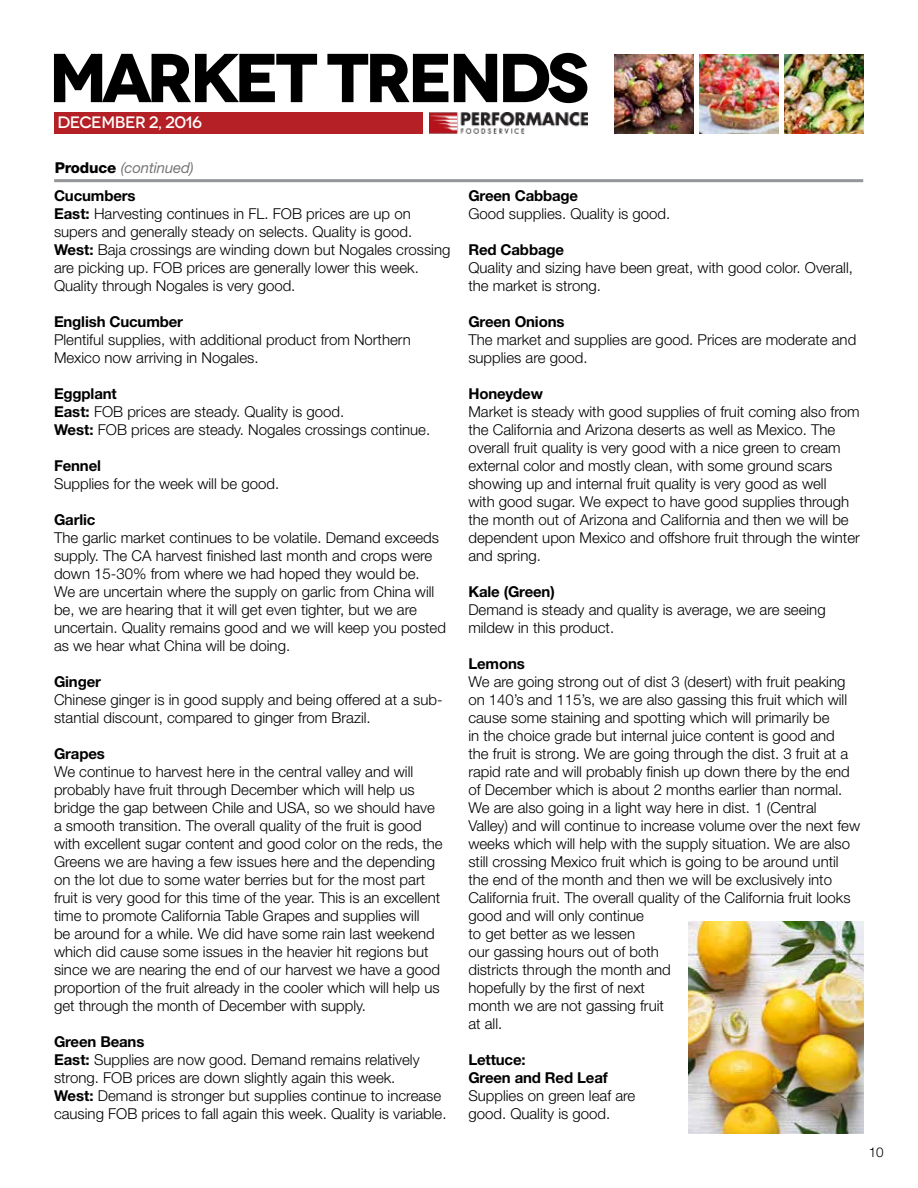
<style>
.page{position:relative;width:918px;height:1188px;background:#fff}
.page>*{position:absolute;margin:0;border:0;box-sizing:border-box;transform-origin:0 0}
.t1{font:700 69px "Novecentowide";letter-spacing:-.07em;color:#000}
.t2{font:500 16.5px "Novecentowide";letter-spacing:-.03em;color:#fff}
.t3{font:300 15px/18px "Helvetica Neue LT Std";color:#000}
.t4{font:700 15px/18px "Helvetica Neue LT Std";letter-spacing:-.01em;color:#000}
.t5{font:italic 15px/28px "Helvetica Neue LT Std";letter-spacing:-.01em;color:#77787b}
.t6{font:300 13.5px "Helvetica Neue LT Std";color:#000}
.s1{font-weight:800;font-style:normal;color:#000}
.s2{font-weight:700;font-style:normal;color:#000}
.s3{font-weight:700}
</style>
<div class="page">
<div style="left:55px;top:112px;width:368px;height:21px;background:#b42025"></div>
<img style="left:430px;top:112px;width:158px;height:21px">
<img style="left:614px;top:54px;width:80px;height:79px">
<img style="left:785px;top:54px;width:79px;height:79px">
<img style="left:699px;top:54px;width:80px;height:79px">
<hr style="left:54px;top:179px;width:809px;height:3px;background:#939598">
<img style="left:688px;top:921px;width:175px;height:213px">
<h1 class="t1" style="left:49px;top:35px;width:542px">MARKET TRENDS</h1>
<p class="t2" style="left:58px;top:113px;width:146px">DECEMBER 2, 2016</p>
<p class="t5" style="left:54px;top:153px;width:141px"><span class="s1">Produce</span> (continued)<br><span class="s2">Cucumbers</span></p>
<p class="t3" style="left:54px;top:204px;width:398px"><span class="s3">East:</span> Harvesting continues in FL. FOB prices are up on supers and generally steady on selects. Quality is good.<br><span class="s3">West:</span> Baja crossings are winding down but Nogales crossing are picking up. FOB prices are generally lower this week.<br>Quality through Nogales is very good.</p>
<p class="t4" style="left:54px;top:312px;width:131px">English Cucumber</p>
<p class="t3" style="left:54px;top:330px;width:358px">Plentiful supplies, with additional product from Northern<br>Mexico now arriving in Nogales.</p>
<p class="t3" style="left:54px;top:384px;width:378px"><span class="s3">Eggplant<br>East:</span> FOB prices are steady. Quality is good.<br><span class="s3">West:</span> FOB prices are steady. Nogales crossings continue.</p>
<p class="t4" style="left:54px;top:456px;width:49px">Fennel</p>
<p class="t3" style="left:54px;top:474px;width:227px">Supplies for the week will be good.</p>
<p class="t4" style="left:54px;top:510px;width:43px">Garlic</p>
<p class="t3" style="left:54px;top:528px;width:394px">The garlic market continues to be volatile. Demand exceeds supply. The CA harvest finished last month and crops were down 15-30% from where we had hoped they would be.<br>We are uncertain where the supply on garlic from China will be, we are hearing that it will get even tighter, but we are uncertain. Quality remains good and we will keep you posted as we hear what China will be doing.</p>
<p class="t4" style="left:54px;top:672px;width:49px">Ginger</p>
<p class="t3" style="left:54px;top:690px;width:390px">Chinese ginger is in good supply and being offered at a sub&shy;stantial discount, compared to ginger from Brazil.</p>
<p class="t4" style="left:54px;top:744px;width:52px">Grapes</p>
<p class="t3" style="left:54px;top:762px;width:390px">We continue to harvest here in the central valley and will probably have fruit through December which will help us bridge the gap between Chile and USA, so we should have a smooth transition. The overall quality of the fruit is good with excellent sugar content and good color on the reds, the Greens we are having a few issues here and the depending on the lot due to some water berries but for the most part fruit is very good for this time of the year. This is an excellent time to promote California Table Grapes and supplies will<br>be around for a while. We did have some rain last weekend which did cause some issues in the heavier hit regions but since we are nearing the end of our harvest we have a good proportion of the fruit already in the cooler which will help us get through the month of December with supply.</p>
<p class="t3" style="left:54px;top:1032px;width:394px"><span class="s3">Green Beans<br>East:</span> Supplies are now good. Demand remains relatively strong. FOB prices are down slightly again this week.<br><span class="s3">West:</span> Demand is stronger but supplies continue to increase causing FOB prices to fall again this week. Quality is variable.</p>
<p class="t4" style="left:468px;top:186px;width:111px">Green Cabbage</p>
<p class="t3" style="left:468px;top:204px;width:203px">Good supplies. Quality is good.</p>
<p class="t4" style="left:468px;top:240px;width:97px">Red Cabbage</p>
<p class="t3" style="left:468px;top:258px;width:386px">Quality and sizing have been great, with good color. Overall, the market is strong.</p>
<p class="t4" style="left:468px;top:312px;width:98px">Green Onions</p>
<p class="t3" style="left:468px;top:330px;width:389px">The market and supplies are good. Prices are moderate and supplies are good.</p>
<p class="t4" style="left:468px;top:384px;width:76px">Honeydew</p>
<p class="t3" style="left:468px;top:402px;width:393px">Market is steady with good supplies of fruit coming also from the California and Arizona deserts as well as Mexico. The overall fruit quality is very good with a nice green to cream external color and mostly clean, with some ground scars showing up and internal fruit quality is very good as well<br>with good sugar. We expect to have good supplies through the month out of Arizona and California and then we will be dependent upon Mexico and offshore fruit through the winter and spring.</p>
<p class="t4" style="left:468px;top:582px;width:88px">Kale (Green)</p>
<p class="t3" style="left:468px;top:600px;width:359px">Demand is steady and quality is average, we are seeing mildew in this product.</p>
<p class="t4" style="left:468px;top:654px;width:58px">Lemons</p>
<p class="t3" style="left:468px;top:672px;width:393px">We are going strong out of dist 3 (desert) with fruit peaking on 140’s and 115’s, we are also gassing this fruit which will cause some staining and spotting which will primarily be<br>in the choice grade but internal juice content is good and<br>the fruit is strong. We are going through the dist. 3 fruit at a rapid rate and will probably finish up down there by the end of December which is about 2 months earlier than normal.<br>We are also going in a light way here in dist. 1 (Central<br>Valley) and will continue to increase volume over the next few weeks which will help with the supply situation. We are also still crossing Mexico fruit which is going to be around until the end of the month and then we will be exclusively into California fruit. The overall quality of the California fruit looks good and will only continue<br>to get better as we lessen<br>our gassing hours out of both<br>districts through the month and<br>hopefully by the first of next<br>month we are not gassing fruit<br>at all.</p>
<p class="t4" style="left:468px;top:1050px;width:141px">Lettuce:<br>Green and Red Leaf</p>
<p class="t3" style="left:468px;top:1086px;width:169px">Supplies on green leaf are good. Quality is good.</p>
<p class="t6" style="left:869px;top:1144px;width:17px">10</p>
</div>
